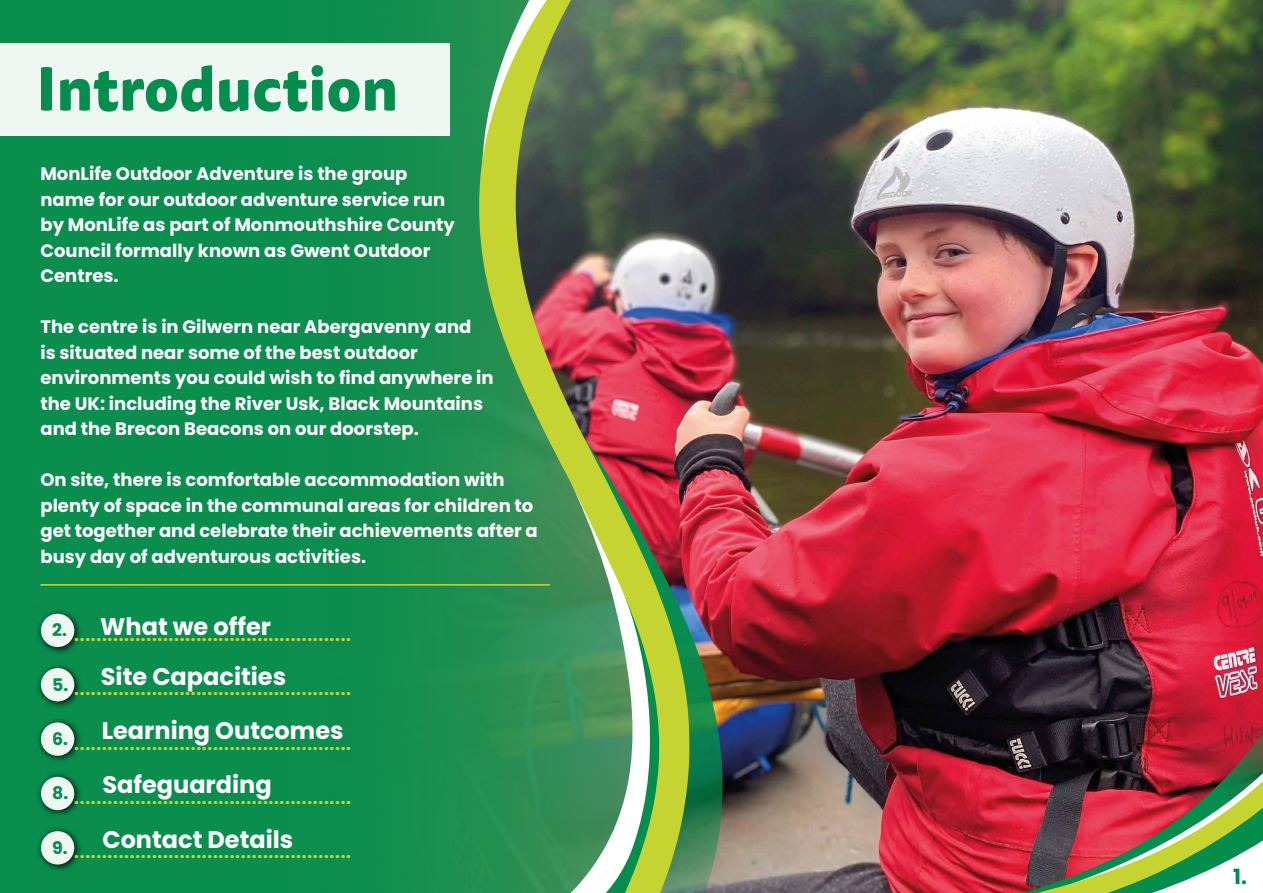
<style>
.page{position:relative;width:1263px;height:893px;background:#fff}
.page>*{position:absolute;margin:0;border:0;box-sizing:border-box;transform-origin:0 0}
.t1{font:800 60.15px "Tisa Sans Pro";color:#048e4e}
.t2{font:700 24px "Poppins";color:#fff}
.t3{font:700 21px "Poppins";color:#048e4e}
.t4{font:700 18px/25.5px "Poppins";color:#fff}
.t5{font:700 17.4px "Poppins";color:#c6d432}
</style>
<div class="page">
<img style="left:691px;top:0;width:572px;height:893px">
<svg style="left:0;top:0;width:475px;height:893px;background:#0c8d4e"></svg>
<img style="left:784px;top:623px;width:479px;height:270px">
<img style="left:691px;top:433px;width:32px;height:460px">
<img style="left:475px;top:0;width:216px;height:893px">
<div style="left:0;top:43px;width:449px;height:93px;background:#eff7f2"></div>
<hr style="left:41px;top:584px;width:508px;height:2px;background:#c6d432">
<img style="left:33px;top:606px;width:51px;height:51px">
<div style="left:41px;top:614px;width:33px;height:33px;background:#eff7f2;border-radius:50%"></div>
<img style="left:33px;top:660px;width:51px;height:53px">
<div style="left:41px;top:668px;width:33px;height:33px;background:#eff7f2;border-radius:50%"></div>
<img style="left:33px;top:716px;width:51px;height:51px">
<div style="left:41px;top:722px;width:33px;height:34px;background:#eff7f2;border-radius:50%"></div>
<img style="left:33px;top:770px;width:51px;height:51px">
<div style="left:41px;top:777px;width:33px;height:33px;background:#eff7f2;border-radius:50%"></div>
<img style="left:33px;top:824px;width:51px;height:51px">
<div style="left:41px;top:831px;width:33px;height:33px;background:#eff7f2;border-radius:50%"></div>
<h1 class="t1" style="left:36px;top:43px;width:363px">Introduction</h1>
<p class="t4" style="left:40px;top:161px;width:416px">MonLife Outdoor Adventure is the group name for our outdoor adventure service run by MonLife as part of Monmouthshire County Council formally known as Gwent Outdoor Centres.</p>
<p class="t4" style="left:40px;top:314px;width:455px">The centre is in Gilwern near Abergavenny and<br>is situated near some of the best outdoor environments you could wish to find anywhere in the UK: including the River Usk, Black Mountains and the Brecon Beacons on our doorstep.</p>
<p class="t4" style="left:40px;top:467px;width:499px">On site, there is comfortable accommodation with plenty of space in the communal areas for children to get together and celebrate their achievements after a busy day of adventurous activities.</p>
<h2 class="t2" style="left:100px;top:612px;width:172px">What we offer</h2>
<p class="t5" style="left:52px;top:625px;width:300px"><sup>2.</sup> ..................................................</p>
<p class="t5" style="left:52px;top:679px;width:300px"><sup>5.</sup> ..................................................</p>
<p class="t5" style="left:52px;top:733px;width:300px"><sup>6.</sup> ..................................................</p>
<p class="t5" style="left:52px;top:788px;width:300px"><sup>8.</sup> ..................................................</p>
<p class="t5" style="left:52px;top:842px;width:300px"><sup>9.</sup> ..................................................</p>
<h2 class="t2" style="left:101px;top:662px;width:187px">Site Capacities</h2>
<h2 class="t2" style="left:102px;top:717px;width:243px">Learning Outcomes</h2>
<h2 class="t2" style="left:102px;top:771px;width:171px">Safeguarding</h2>
<h2 class="t2" style="left:102px;top:825px;width:192px">Contact Details</h2>
<p class="t3" style="left:1233px;top:864px;width:15px">1.</p>
</div>
